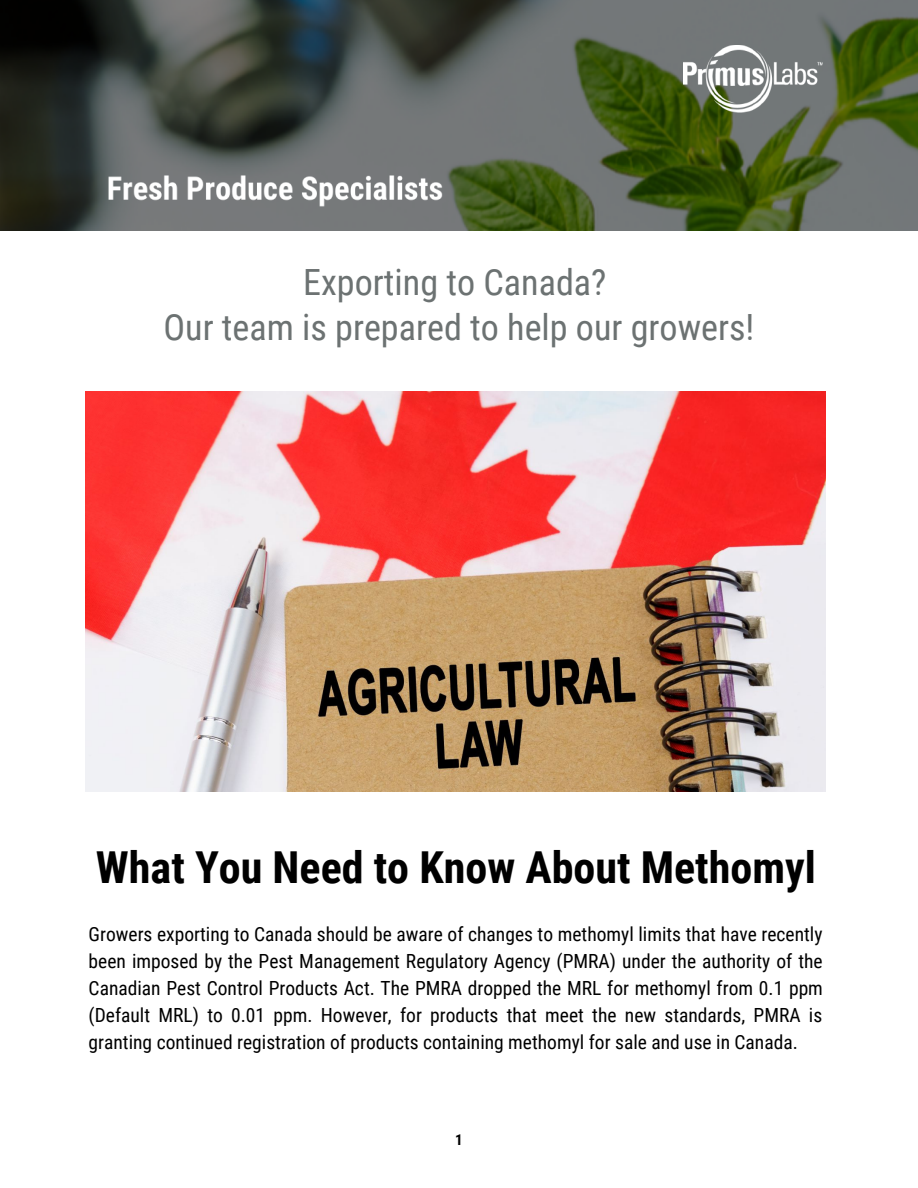
<style>
.page{position:relative;width:918px;height:1188px;background:#fff}
.page>*{position:absolute;margin:0;border:0;box-sizing:border-box;transform-origin:0 0}
.t1{font:700 44.1px "Roboto Condensed";color:#000}
.t2{font:36.15px "Roboto Condensed";color:#6c7272}
.t3{font:19.5px/27px "Roboto Condensed";color:#000;text-align:justify}
.t4{font:700 15px "Roboto Condensed";color:#000}
</style>
<div class="page">
<img style="left:86px;top:392px;width:740px;height:399px">
<img style="left:0;top:0;width:918px;height:231px">
<img style="left:683px;top:45px;width:140px;height:70px">
<p class="t2" style="left:303px;top:261px;width:305px">Exporting to Canada?</p>
<p class="t2" style="left:164px;top:306px;width:592px">Our team is prepared to help our growers!</p>
<p class="t1" style="left:96px;top:842px;width:721px">What You Need to Know About Methomyl</p>
<p class="t3" style="left:89px;top:920px;width:736px">Growers exporting to Canada should be aware of changes to methomyl limits that have recently been imposed by the Pest Management Regulatory Agency (PMRA) under the authority of the Canadian Pest Control Products Act. The PMRA dropped the MRL for methomyl from 0.1 ppm (Default MRL) to 0.01 ppm. However, for products that meet the new standards, PMRA is granting continued registration of products containing methomyl for sale and use in Canada.</p>
<p class="t4" style="left:455px;top:1131px;width:9px">1</p>
</div>
